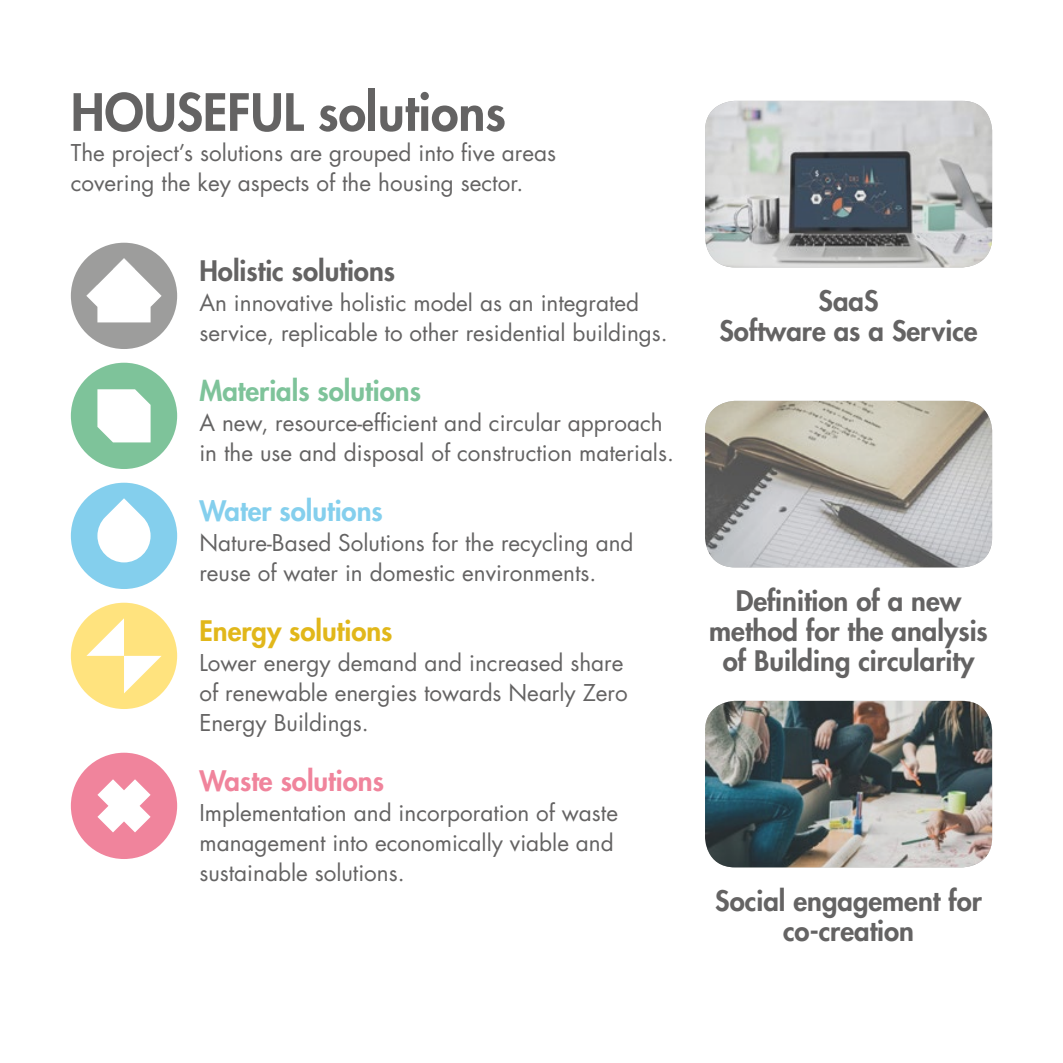
<style>
.page{position:relative;width:1063px;height:1063px;background:#fff}
.page>*{position:absolute;margin:0;border:0;box-sizing:border-box;transform-origin:0 0}
.t1{font:800 50px "Futura Std";color:#646363}
.t2{font:800 27.5px/30px "Futura Std";color:#646363;text-align:center}
.t3{font:800 27.5px "Futura Std";color:#7ec39a}
.t4{font:800 27.5px "Futura Std";color:#e1b71a}
.t5{font:800 27.5px "Futura Std";color:#84cfed}
.t6{font:800 27.5px "Futura Std";color:#f0849c}
.t7{font:22.5px/30px "Futura Std";color:#646363}
</style>
<div class="page">
<div style="left:71px;top:753px;width:106px;height:106px;background:#f0849c;border-radius:50%"></div>
<svg style="left:97px;top:779px;width:54px;height:53px"></svg>
<div style="left:71px;top:243px;width:106px;height:106px;background:#9d9d9c;border-radius:50%"></div>
<svg style="left:86px;top:258px;width:76px;height:64px"></svg>
<img style="left:705px;top:101px;width:287px;height:166px">
<img style="left:705px;top:401px;width:287px;height:166px">
<img style="left:705px;top:701px;width:287px;height:166px">
<div style="left:71px;top:363px;width:106px;height:106px;background:#7ec39a;border-radius:50%"></div>
<svg style="left:97px;top:389px;width:54px;height:53px;background:#f1f8f4"></svg>
<div style="left:71px;top:483px;width:106px;height:106px;background:#84cfed;border-radius:50%"></div>
<svg style="left:97px;top:498px;width:54px;height:64px"></svg>
<div style="left:71px;top:603px;width:106px;height:106px;background:#ffe37e;border-radius:50%"></div>
<svg style="left:86px;top:618px;width:76px;height:75px"></svg>
<h1 class="t1" style="left:71px;top:81px;width:437px">HOUSEFUL solutions</h1>
<p class="t7" style="left:71px;top:138px;width:487px">The project’s solutions are grouped into five areas covering the key aspects of the housing sector.</p>
<p class="t2" style="left:199px;top:256px;width:197px">Holistic solutions</p>
<p class="t7" style="left:199px;top:288px;width:470px">An innovative holistic model as an integrated service, replicable to other residential buildings.</p>
<p class="t3" style="left:199px;top:373px;width:223px">Materials solutions</p>
<p class="t7" style="left:199px;top:408px;width:476px">A new, resource-efficient and circular approach in the use and disposal of construction materials.</p>
<p class="t5" style="left:199px;top:493px;width:185px">Water solutions</p>
<p class="t7" style="left:199px;top:528px;width:436px">Nature-Based Solutions for the recycling and reuse of water in domestic environments.</p>
<p class="t4" style="left:199px;top:613px;width:195px">Energy solutions</p>
<p class="t7" style="left:199px;top:648px;width:430px">Lower energy demand and increased share of renewable energies towards Nearly Zero<br>Energy Buildings.</p>
<p class="t6" style="left:199px;top:763px;width:186px">Waste solutions</p>
<p class="t7" style="left:199px;top:798px;width:420px">Implementation and incorporation of waste management into economically viable and sustainable solutions.</p>
<p class="t2" style="left:719px;top:286px;width:260px">SaaS<br>Software as a Service</p>
<p class="t2" style="left:709px;top:586px;width:280px">Definition of a new method for the analysis of Building circularity</p>
<p class="t2" style="left:715px;top:886px;width:268px">Social engagement for co-creation</p>
</div>
